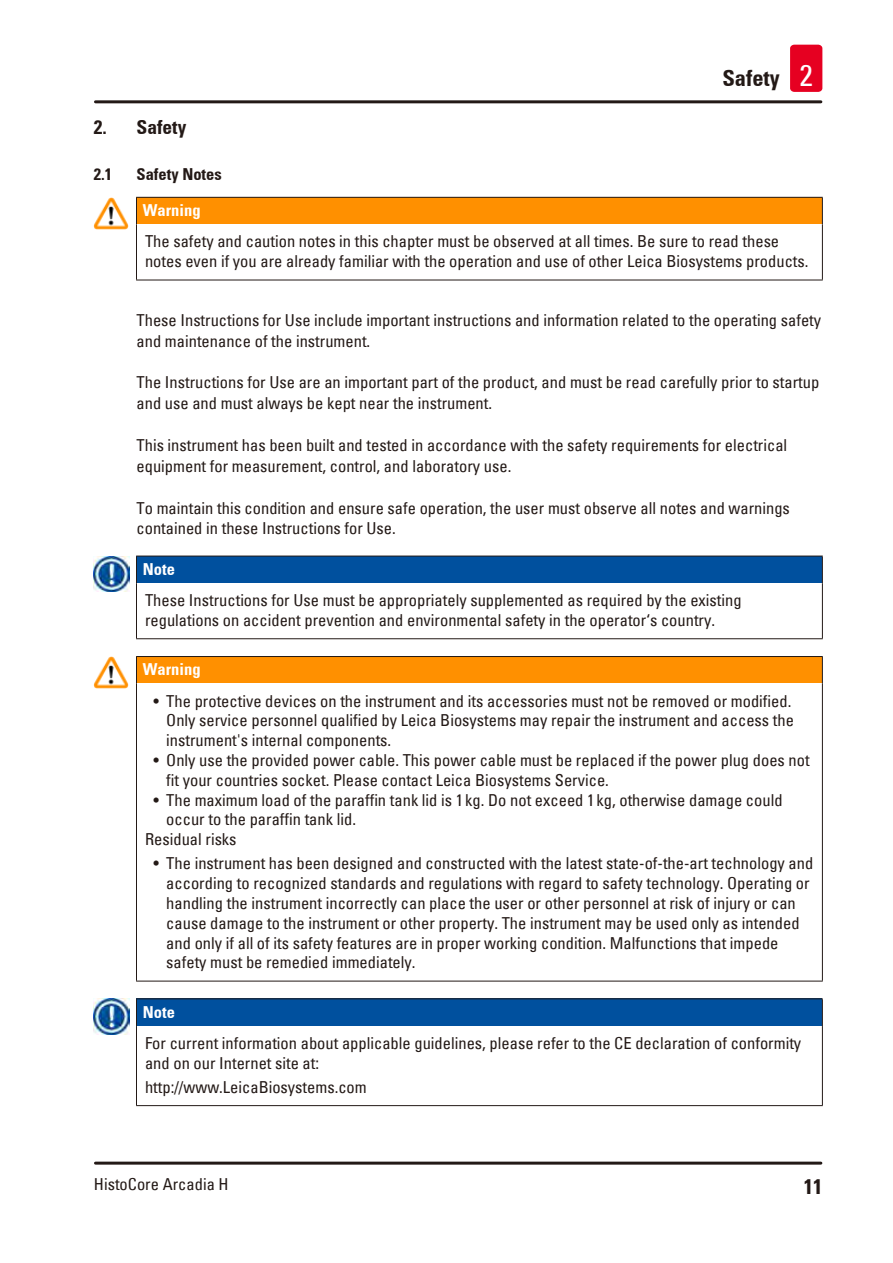
<style>
.page{position:relative;width:893px;height:1263px;background:#fff}
.page>*{position:absolute;margin:0;border:0;box-sizing:border-box;transform-origin:0 0}
.t1{font:700 condensed 22.5px "Univers";color:#231916}
.t2{font:700 condensed 21px "Univers";color:#231916}
.t3{font:700 condensed 19.5px "Univers";color:#231916}
.Source_of_danger{font:condensed 16.5px/19.8px "Univers";color:#231916}
.Description_text{font:condensed 16.5px/20.9px "Univers";color:#231916}
.Signalword__no_use_a{font:700 condensed 16.5px "Univers";color:#fff}
.t4{font:700 condensed 16.5px "Univers";color:#231916}
.s1{font-weight:400;font-size:30px;color:#fff}
</style>
<div class="page">
<hr style="left:95px;top:100px;width:726px;height:3px;background:#231916">
<hr style="left:95px;top:1161px;width:726px;height:3px;background:#231916">
<div style="left:790px;top:45px;width:32px;height:47px;background:#e60021;border-radius:4px"></div>
<div style="left:136px;top:197px;width:686px;height:27px;background:#ff9000"></div>
<hr style="left:136px;top:197px;width:687px;height:1px;background:#231916">
<svg style="left:136px;top:198px;width:1px;height:26px"></svg>
<svg style="left:822px;top:198px;width:1px;height:26px"></svg>
<hr style="left:136px;top:224px;width:1px;height:56px;background:#231916">
<hr style="left:822px;top:224px;width:1px;height:56px;background:#231916">
<hr style="left:136px;top:280px;width:687px;height:1px;background:#231916">
<img style="left:94px;top:197px;width:35px;height:32px">
<div style="left:136px;top:556px;width:686px;height:27px;background:#00509e"></div>
<hr style="left:136px;top:583px;width:1px;height:55px;background:#231916">
<hr style="left:822px;top:583px;width:1px;height:55px;background:#231916">
<hr style="left:136px;top:638px;width:687px;height:1px;background:#231916">
<hr style="left:136px;top:556px;width:687px;height:1px;background:#231916">
<svg style="left:136px;top:556px;width:1px;height:27px"></svg>
<svg style="left:822px;top:556px;width:1px;height:27px"></svg>
<img style="left:94px;top:556px;width:35px;height:35px">
<div style="left:136px;top:656px;width:686px;height:28px;background:#ff9000"></div>
<hr style="left:136px;top:684px;width:1px;height:297px;background:#231916">
<hr style="left:822px;top:684px;width:1px;height:297px;background:#231916">
<hr style="left:136px;top:981px;width:687px;height:1px;background:#231916">
<hr style="left:136px;top:656px;width:687px;height:1px;background:#231916">
<svg style="left:136px;top:657px;width:1px;height:27px"></svg>
<svg style="left:822px;top:657px;width:1px;height:27px"></svg>
<img style="left:94px;top:656px;width:35px;height:32px">
<div style="left:136px;top:999px;width:686px;height:27px;background:#00509e"></div>
<hr style="left:136px;top:1026px;width:1px;height:79px;background:#231916">
<hr style="left:822px;top:1026px;width:1px;height:79px;background:#231916">
<hr style="left:136px;top:1105px;width:687px;height:1px;background:#231916">
<hr style="left:136px;top:998px;width:687px;height:1px;background:#231916">
<svg style="left:136px;top:999px;width:1px;height:27px"></svg>
<svg style="left:822px;top:999px;width:1px;height:27px"></svg>
<img style="left:94px;top:999px;width:35px;height:35px">
<h1 class="t1" style="left:722px;top:65px;width:92px">Safety <span class="s1">2</span></h1>
<p class="t3" style="left:94px;top:116px;width:94px">2. Safety</p>
<p class="t4" style="left:94px;top:164px;width:20px">2.1</p>
<p class="t4" style="left:136px;top:164px;width:87px">Safety Notes</p>
<p class="Signalword__no_use_a" style="left:143px;top:200px;width:59px">Warning</p>
<p class="Source_of_danger" style="left:145px;top:231px;width:665px">The safety and caution notes in this chapter must be observed at all times. Be sure to read these notes even if you are already familiar with the operation and use of other Leica Biosystems products.</p>
<p class="Description_text" style="left:136px;top:309px;width:686px">These Instructions for Use include important instructions and information related to the operating safety and maintenance of the instrument.</p>
<p class="Description_text" style="left:136px;top:372px;width:684px">The Instructions for Use are an important part of the product, and must be read carefully prior to startup and use and must always be kept near the instrument.</p>
<p class="Description_text" style="left:136px;top:434px;width:652px">This instrument has been built and tested in accordance with the safety requirements for electrical equipment for measurement, control, and laboratory use.</p>
<p class="Description_text" style="left:136px;top:497px;width:655px">To maintain this condition and ensure safe operation, the user must observe all notes and warnings contained in these Instructions for Use.</p>
<p class="Signalword__no_use_a" style="left:143px;top:559px;width:34px">Note</p>
<p class="Source_of_danger" style="left:145px;top:590px;width:598px">These Instructions for Use must be appropriately supplemented as required by the existing regulations on accident prevention and environmental safety in the operator‘s country.</p>
<p class="Signalword__no_use_a" style="left:143px;top:659px;width:59px">Warning</p>
<p class="Source_of_danger" style="left:166px;top:690px;width:629px;text-indent:-13px">• The protective devices on the instrument and its accessories must not be removed or modified.<br>Only service personnel qualified by Leica Biosystems may repair the instrument and access the instrument's internal components.</p>
<p class="Source_of_danger" style="left:166px;top:750px;width:645px;text-indent:-13px">• Only use the provided power cable. This power cable must be replaced if the power plug does not fit your countries socket. Please contact Leica Biosystems Service.</p>
<p class="Source_of_danger" style="left:166px;top:789px;width:618px;text-indent:-13px">• The maximum load of the paraffin tank lid is 1 kg. Do not exceed 1 kg, otherwise damage could occur to the paraffin tank lid.</p>
<p class="Source_of_danger" style="left:145px;top:829px;width:93px">Residual risks</p>
<p class="Source_of_danger" style="left:166px;top:853px;width:649px;text-indent:-13px">• The instrument has been designed and constructed with the latest state-of-the-art technology and according to recognized standards and regulations with regard to safety technology. Operating or handling the instrument incorrectly can place the user or other personnel at risk of injury or can cause damage to the instrument or other property. The instrument may be used only as intended and only if all of its safety features are in proper working condition. Malfunctions that impede safety must be remedied immediately.</p>
<p class="Signalword__no_use_a" style="left:143px;top:1001px;width:34px">Note</p>
<p class="Source_of_danger" style="left:145px;top:1033px;width:658px">For current information about applicable guidelines, please refer to the CE declaration of conformity and on our Internet site at:</p>
<p class="Source_of_danger" style="left:145px;top:1077px;width:223px">http://www.LeicaBiosystems.com</p>
<p class="Source_of_danger" style="left:94px;top:1173px;width:136px">HistoCore Arcadia H</p>
<p class="t2" style="left:804px;top:1173px;width:20px">11</p>
</div>
